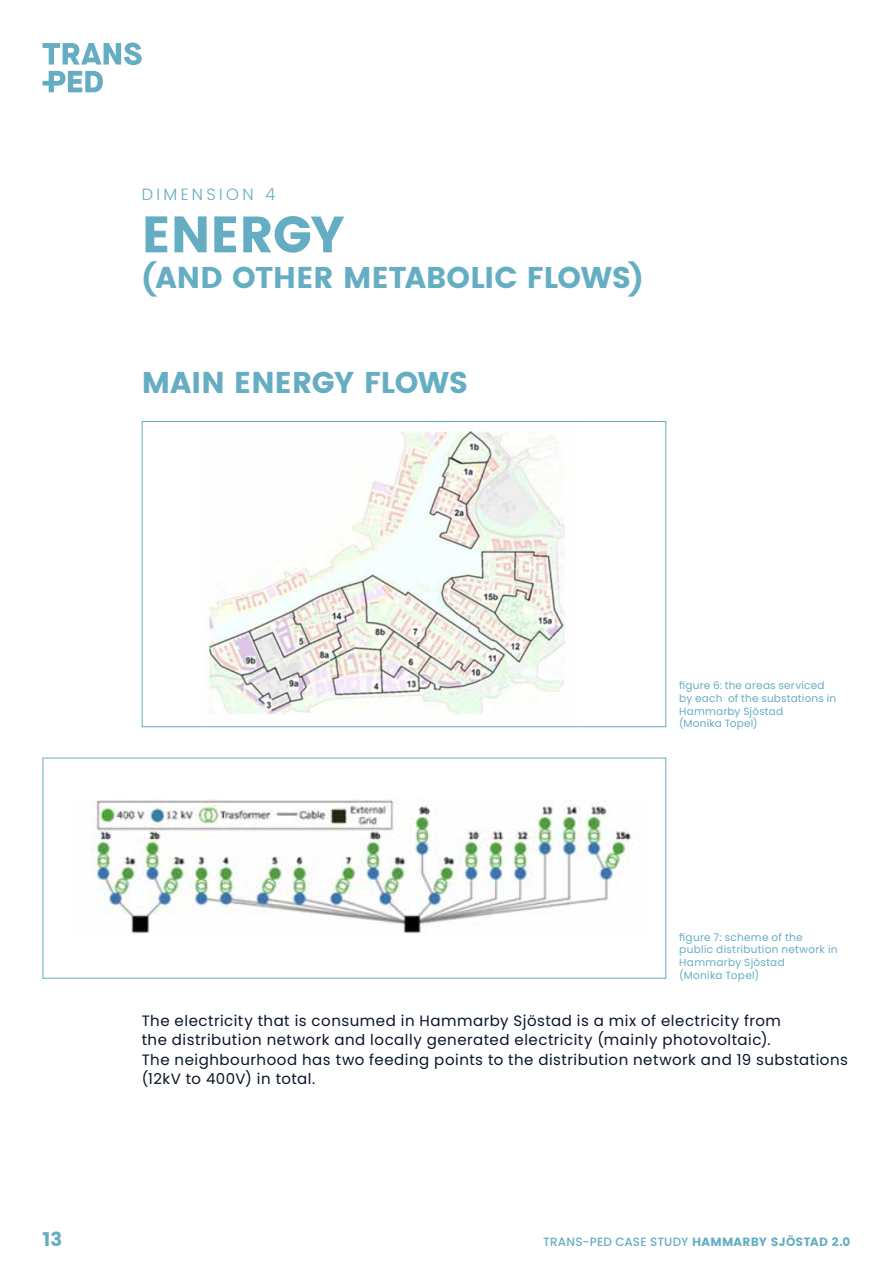
<style>
.page{position:relative;width:893px;height:1263px;background:#fff}
.page>*{position:absolute;margin:0;border:0;box-sizing:border-box;transform-origin:0 0}
.t1{font:700 51px "Poppins";letter-spacing:-.005em;color:#65adc2}
.t2{font:700 30px "Poppins";color:#65adc2}
.t3{font:700 19.5px "Poppins";color:#65adc2}
.t4{font:300 16.5px "Poppins";letter-spacing:.21em;color:#65adc2}
.t5{font:15px/19.5px "Poppins";letter-spacing:.035em;color:#091528}
.t6{font:500 12px "Poppins";letter-spacing:.01em;color:#65adc2}
.t7{font:10.5px/12.6px "Poppins";letter-spacing:.02em;color:#65adc2}
.s1{font-weight:700}
</style>
<div class="page">
<svg style="left:43px;top:43px;width:99px;height:49px"></svg>
<img style="left:92px;top:800px;width:540px;height:134px">
<img style="left:209px;top:428px;width:356px;height:287px">
<div style="left:142px;top:421px;width:524px;height:306px;border:1px solid #65adc2"></div>
<p class="t4" style="left:142px;top:182px;width:135px">DIMENSION 4</p>
<h1 class="t1" style="left:142px;top:205px;width:205px">ENERGY</h1>
<h2 class="t2" style="left:142px;top:260px;width:503px">(AND OTHER METABOLIC FLOWS)</h2>
<h2 class="t2" style="left:142px;top:365px;width:328px">MAIN ENERGY FLOWS</h2>
<p class="t7" style="left:679px;top:679px;width:158px">figure 6: the areas serviced by each of the substations in<br>Hammarby Sjöstad<br>(Monika Topel)</p>
<p class="t7" style="left:679px;top:931px;width:160px">figure 7: scheme of the public distribution network in<br>Hammarby Sjöstad<br>(Monika Topel)</p>
<p class="t5" style="left:142px;top:1011px;width:708px">The electricity that is consumed in Hammarby Sjöstad is a mix of electricity from<br>the distribution network and locally generated electricity (mainly photovoltaic).<br>The neighbourhood has two feeding points to the distribution network and 19 substations (12kV to 400V) in total.</p>
<h3 class="t3" style="left:43px;top:1228px;width:21px">13</h3>
<p class="t6" style="left:543px;top:1235px;width:309px">TRANS-PED CASE STUDY <span class="s1">HAMMARBY SJÖSTAD 2.0</span></p>
</div>
